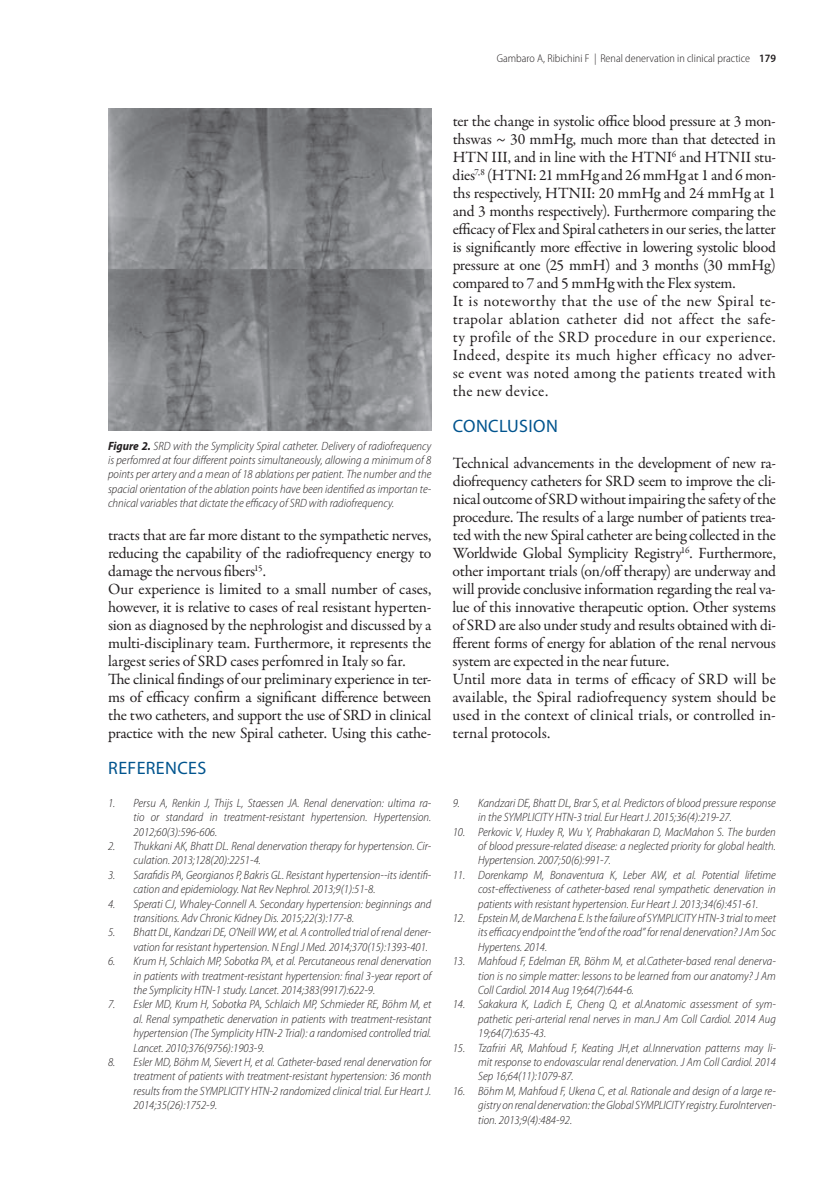
<style>
.page{position:relative;width:830px;height:1191px;background:#fff}
.page>*{position:absolute;margin:0;border:0;box-sizing:border-box;transform-origin:0 0}
.t1{font:18px "Myriad Pro";letter-spacing:.02em;color:#00548e}
.t2{font:15.75px/18px "Garamond Premr Pro";letter-spacing:-.01em;color:#231f20}
.t3{font:italic 300 semi-condensed 12px/14.4px "Myriad Pro";color:#231f20;text-align:justify}
.t4{font:300 semi-condensed 11.25px "Myriad Pro";color:#231f20}
.s1{font-style:italic}
.s2{font-weight:600}
.s3{font-weight:700}
</style>
<div class="page">
<img style="left:108px;top:108px;width:323px;height:323px">
<p class="t4" style="left:496px;top:51px;width:280px">Gambaro A, Ribichini F <span class="s1">|</span> Renal denervation in clinical practice <span class="s2">179</span></p>
<p class="t3" style="left:108px;top:438px;width:324px"><span class="s3">Figure 2.</span> SRD with the Symplicity Spiral catheter. Delivery of radiofrequency is perfomred at four different points simultaneously, allowing a minimum of 8 points per artery and a mean of 18 ablations per patient. The number and the spacial orientation of the ablation points have been identified as importan te&shy;chnical variables that dictate the efficacy of SRD with radiofrequency.</p>
<p class="t2" style="left:108px;top:526px;width:324px">tracts that are far more distant to the sympathetic nerves, reducing the capability of the radiofrequency energy to damage the nervous fibers<sup>15</sup>.<br>Our experience is limited to a small number of cases, however, it is relative to cases of real resistant hyperten&shy;sion as diagnosed by the nephrologist and discussed by a multi-disciplinary team. Furthermore, it represents the largest series of SRD cases perfomred in Italy so far.<br>The clinical findings of our preliminary experience in ter&shy;ms of efficacy confirm a significant difference between the two catheters, and support the use of SRD in clinical practice with the new Spiral catheter. Using this cathe-</p>
<h1 class="t1" style="left:108px;top:757px;width:99px">REFERENCES</h1>
<p class="t3" style="left:134px;top:795px;width:299px;text-indent:-26px">1. Persu A, Renkin J, Thijs L, Staessen JA. Renal denervation: ultima ra&shy;tio or standard in treatment-resistant hypertension. Hypertension.<br>2012;60(3):596-606.</p>
<p class="t3" style="left:134px;top:838px;width:299px;text-indent:-26px">2. Thukkani AK, Bhatt DL. Renal denervation therapy for hypertension. Cir&shy;culation. 2013;128(20):2251-4.</p>
<p class="t3" style="left:134px;top:867px;width:299px;text-indent:-26px">3. Sarafidis PA, Georgianos P, Bakris GL. Resistant hypertension--its identifi&shy;cation and epidemiology. Nat Rev Nephrol. 2013;9(1):51-8.</p>
<p class="t3" style="left:134px;top:896px;width:299px;text-indent:-26px">4. Sperati CJ, Whaley-Connell A. Secondary hypertension: beginnings and transitions. Adv Chronic Kidney Dis. 2015;22(3):177-8.</p>
<p class="t3" style="left:108px;top:925px;width:324px;text-align:right">5. Bhatt DL, Kandzari DE, O’Neill WW, et al. A controlled trial of renal dener&shy;vation for resistant hypertension. N Engl J Med. 2014;370(15):1393-401.</p>
<p class="t3" style="left:134px;top:954px;width:299px;text-indent:-26px">6. Krum H, Schlaich MP, Sobotka PA, et al. Percutaneous renal denervation in patients with treatment-resistant hypertension: final 3-year report of the Symplicity HTN-1 study. Lancet. 2014;383(9917):622-9.</p>
<p class="t3" style="left:134px;top:997px;width:299px;text-indent:-26px">7. Esler MD, Krum H, Sobotka PA, Schlaich MP, Schmieder RE, Böhm M, et al. Renal sympathetic denervation in patients with treatment-resistant hypertension (The Symplicity HTN-2 Trial): a randomised controlled trial.<br>Lancet. 2010;376(9756):1903-9.</p>
<p class="t3" style="left:134px;top:1054px;width:299px;text-indent:-26px">8. Esler MD, Böhm M, Sievert H, et al. Catheter-based renal denervation for treatment of patients with treatment-resistant hypertension: 36 month results from the SYMPLICITY HTN-2 randomized clinical trial. Eur Heart J.<br>2014;35(26):1752-9.</p>
<p class="t2" style="left:452px;top:112px;width:324px">ter the change in systolic office blood pressure at 3 mon&shy;thswas ~ 30 mmHg, much more than that detected in HTN III, and in line with the HTNI<sup>6</sup> and HTNII stu&shy;dies<sup>7,8</sup> (HTNI: 21 mmHg and 26 mmHg at 1 and 6 mon&shy;ths respectively, HTNII: 20 mmHg and 24 mmHg at 1 and 3 months respectively). Furthermore comparing the efficacy of Flex and Spiral catheters in our series, the latter is significantly more effective in lowering systolic blood pressure at one (25 mmH) and 3 months (30 mmHg) compared to 7 and 5 mmHg with the Flex system.<br>It is noteworthy that the use of the new Spiral te&shy;trapolar ablation catheter did not affect the safe&shy;ty profile of the SRD procedure in our experience.<br>Indeed, despite its much higher efficacy no adver&shy;se event was noted among the patients treated with the new device.</p>
<h1 class="t1" style="left:452px;top:415px;width:106px">CONCLUSION</h1>
<p class="t2" style="left:452px;top:454px;width:324px">Technical advancements in the development of new ra&shy;diofrequency catheters for SRD seem to improve the cli&shy;nical outcome of SRD without impairing the safety of the procedure. The results of a large number of patients trea&shy;ted with the new Spiral catheter are being collected in the Worldwide Global Symplicity Registry<sup>16</sup>. Furthermore, other important trials (on/off therapy) are underway and will provide conclusive information regarding the real va&shy;lue of this innovative therapeutic option. Other systems of SRD are also under study and results obtained with di&shy;fferent forms of energy for ablation of the renal nervous system are expected in the near future.<br>Until more data in terms of efficacy of SRD will be available, the Spiral radiofrequency system should be used in the context of clinical trials, or controlled in&shy;ternal protocols.</p>
<p class="t3" style="left:478px;top:795px;width:299px;text-indent:-26px">9. Kandzari DE, Bhatt DL, Brar S, et al. Predictors of blood pressure response in the SYMPLICITY HTN-3 trial. Eur Heart J. 2015;36(4):219-27.</p>
<p class="t3" style="left:478px;top:824px;width:299px;text-indent:-26px">10. Perkovic V, Huxley R, Wu Y, Prabhakaran D, MacMahon S. The burden of blood pressure-related disease: a neglected priority for global health.<br>Hypertension. 2007;50(6):991-7.</p>
<p class="t3" style="left:478px;top:867px;width:299px;text-indent:-26px">11. Dorenkamp M, Bonaventura K, Leber AW, et al. Potential lifetime cost-effectiveness of catheter-based renal sympathetic denervation in patients with resistant hypertension. Eur Heart J. 2013;34(6):451-61.</p>
<p class="t3" style="left:478px;top:910px;width:299px;text-indent:-26px">12. Epstein M, de Marchena E. Is the failure of SYMPLICITY HTN-3 trial to meet its efficacy endpoint the “end of the road” for renal denervation? J Am Soc Hypertens. 2014.</p>
<p class="t3" style="left:478px;top:954px;width:299px;text-indent:-26px">13. Mahfoud F, Edelman ER, Böhm M, et al.Catheter-based renal denerva&shy;tion is no simple matter: lessons to be learned from our anatomy? J Am Coll Cardiol. 2014 Aug 19;64(7):644-6.</p>
<p class="t3" style="left:478px;top:997px;width:299px;text-indent:-26px">14. Sakakura K, Ladich E, Cheng Q, et al.Anatomic assessment of sym&shy;pathetic peri-arterial renal nerves in man.J Am Coll Cardiol. 2014 Aug 19;64(7):635-43.</p>
<p class="t3" style="left:478px;top:1040px;width:299px;text-indent:-26px">15. Tzafriri AR, Mahfoud F, Keating JH,et al.Innervation patterns may li&shy;mit response to endovascular renal denervation. J Am Coll Cardiol. 2014<br>Sep 16;64(11):1079-87.</p>
<p class="t3" style="left:478px;top:1083px;width:299px;text-indent:-26px">16. Böhm M, Mahfoud F, Ukena C, et al. Rationale and design of a large re&shy;gistry on renal denervation: the Global SYMPLICITY registry. EuroInterven&shy;tion. 2013;9(4):484-92.</p>
</div>
